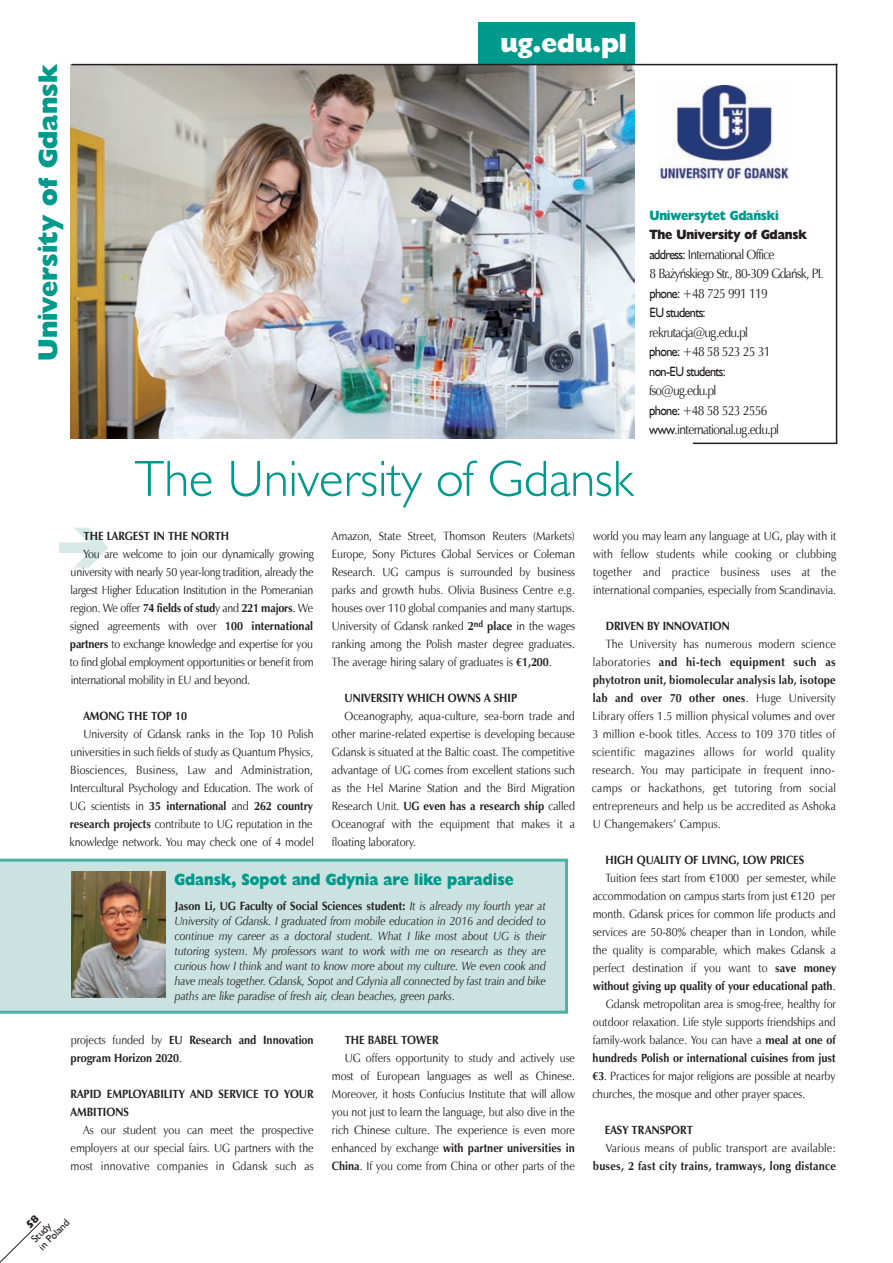
<style>
.page{position:relative;width:893px;height:1263px;background:#fff}
.page>*{position:absolute;margin:0;border:0;box-sizing:border-box;transform-origin:0 0}
.t1{font:51px "Humanst 521 Lt EU";color:#009a8c}
.t2{font:27px "Humanst 521 X Bd EU";color:#009a8c}
.t3{font:26.4px "Humanst 521 X Bd EU";color:#fff}
.t4{font:16.5px "Humanst 521 X Bd EU";color:#009a8c;scale:.9 1}
.t5{font:13.5px/19.5px "Zapf Humnst EU";letter-spacing:-.055em;color:#231f20;scale:.9 1}
.t6{font:13.5px "Humanst 521 EU";letter-spacing:-.05em;color:#231f20;scale:.9 1}
.t7{font:13.5px "Humanst 521 X Bd EU";letter-spacing:-.015em;color:#231f20;scale:.9 1}
.t8{font:13.5px "Humanst 521 X Bd EU";letter-spacing:-.02em;color:#009a8c;scale:.9 1}
.t9{font:12px/18px "Zapf Humnst EU";color:#231f20;text-align:justify;scale:.9 1}
.t10{font:italic 12px/15px "Zapf Humnst EU";color:#231f20;text-align:justify;scale:.9 1}
.t11{font:700 12px/18px "Zapf Humnst EU";color:#231f20;scale:.9 1}
.t12{font:10.5px/10.5px "Humanst 521 EU";color:#231f20}
.s1{font-family:"Humanst 521 EU"}
.s2{font-weight:700}
.s3{font-weight:700;font-style:normal}
.s4{font-weight:400}
</style>
<div class="page">
<div style="left:0;top:859px;width:568px;height:155px;background:#cae3e1"></div>
<img style="left:71px;top:872px;width:94px;height:125px">
<img style="left:71px;top:65px;width:564px;height:373px">
<div style="left:478px;top:23px;width:157px;height:41px;background:#009a8c"></div>
<img style="left:659px;top:86px;width:130px;height:93px">
<hr style="left:71px;top:64px;width:766px;height:1px;background:#231f20">
<hr style="left:836px;top:64px;width:1px;height:379px;background:#231f20">
<hr style="left:693px;top:443px;width:144px;height:1px;background:#231f20">
<svg style="left:0;top:1221px;width:42px;height:42px"></svg>
<h2 class="t2" style="left:31px;top:361px;width:298px;rotate:-90deg">University of Gdansk</h2>
<h3 class="t3" style="left:500px;top:27px;width:128px">ug.edu.pl</h3>
<h1 class="t1" style="left:135px;top:447px;width:501px">The University of Gdansk</h1>
<p class="t8" style="left:649px;top:207px;width:145px">Uniwersytet Gdański</p>
<p class="t7" style="left:649px;top:226px;width:176px">The University of Gdansk</p>
<p class="t5" style="left:649px;top:244px;width:195px"><span class="s1">address:</span> International Office<br>8 Bażyńskiego Str., 80-309 Gdańsk, PL <span class="s1">phone:</span> +48 725 991 119</p>
<p class="t6" style="left:649px;top:304px;width:64px">EU students:</p>
<p class="t5" style="left:649px;top:322px;width:136px">rekrutacja@ug.edu.pl <span class="s1">phone:</span> +48 58 523 25 31</p>
<p class="t6" style="left:649px;top:363px;width:87px">non-EU students:</p>
<p class="t5" style="left:649px;top:381px;width:146px">fso@ug.edu.pl<br><span class="s1">phone:</span> +48 58 523 2556 <span class="s1">www</span>.international.ug.edu.pl</p>
<p class="t11" style="left:83px;top:527px;width:163px">THE LARGEST IN THE NORTH</p>
<p class="t9" style="left:70px;top:545px;width:273px;text-indent:14px">You are welcome to join our dynamically growing university with nearly 50 year-long tradition, already the largest Higher Education Institution in the Pomeranian region. We offer <span class="s2">74 fields of stud</span>y and <span class="s2">221 majors</span>. We signed agreements with over <span class="s2">100 international partners</span> to exchange knowledge and expertise for you to find global employment opportunities or benefit from international mobility in EU and beyond.</p>
<p class="t11" style="left:83px;top:707px;width:117px">AMONG THE TOP 10</p>
<p class="t9" style="left:70px;top:725px;width:273px;text-indent:14px">University of Gdansk ranks in the Top 10 Polish universities in such fields of study as Quantum Physics, Biosciences, Business, Law and Administration, Intercultural Psychology and Education. The work of UG scientists in <span class="s2">35 international</span> and <span class="s2">262 country research projects</span> contribute to UG reputation in the knowledge network. You may check one of 4 model</p>
<p class="t9" style="left:332px;top:527px;width:272px">Amazon, State Street, Thomson Reuters (Markets)<br>Europe, Sony Pictures Global Services or Coleman Research. UG campus is surrounded by business parks and growth hubs. Olivia Business Centre e.g. houses over 110 global companies and many startups.<br>University of Gdansk ranked <span class="s2">2</span><sup>nd</sup> <span class="s2">place</span> in the wages ranking among the Polish master degree graduates.<br>The average hiring salary of graduates is <span class="s2">€1,200</span>.</p>
<p class="t11" style="left:345px;top:689px;width:193px">UNIVERSITY WHICH OWNS A SHIP</p>
<p class="t9" style="left:332px;top:707px;width:272px;text-indent:13px">Oceanography, aqua-culture, sea-born trade and other marine-related expertise is developing because Gdansk is situated at the Baltic coast. The competitive advantage of UG comes from excellent stations such as the Hel Marine Station and the Bird Migration Research Unit. <span class="s2">UG even has a research ship</span> called Oceanograf with the equipment that makes it a floating laboratory.</p>
<h3 class="t4" style="left:175px;top:869px;width:378px">Gdansk, Sopot and Gdynia are like paradise</h3>
<p class="t10" style="left:175px;top:898px;width:414px"><span class="s3">Jason Li, UG Faculty of Social Sciences student:</span> It is already my fourth year at University of Gdansk. I graduated from mobile education in 2016 and decided to continue my career as a doctoral student. What I like most about UG is their tutoring system. My professors want to work with me on research as they are curious how I think and want to know more about my culture. We even cook and have meals together. Gdansk, Sopot and Gdynia all connected by fast train and bike paths are like paradise of fresh air, clean beaches, green parks.</p>
<p class="t11" style="left:71px;top:1031px;width:272px"><span class="s4">projects funded by</span> EU Research and Innovation program Horizon 2020<span class="s4">.</span></p>
<p class="t11" style="left:71px;top:1085px;width:272px">RAPID EMPLOYABILITY AND SERVICE TO YOUR<br>AMBITIONS</p>
<p class="t9" style="left:71px;top:1121px;width:272px;text-indent:13px">As our student you can meet the prospective employers at our special fairs. UG partners with the most innovative companies in Gdansk such as</p>
<p class="t11" style="left:345px;top:1031px;width:106px">THE BABEL TOWER</p>
<p class="t9" style="left:332px;top:1049px;width:272px;text-indent:13px">UG offers opportunity to study and actively use most of European languages as well as Chinese.<br>Moreover, it hosts Confucius Institute that will allow you not just to learn the language, but also dive in the rich Chinese culture. The experience is even more enhanced by exchange <span class="s2">with partner universities in China</span>. If you come from China or other parts of the</p>
<p class="t9" style="left:593px;top:527px;width:272px">world you may learn any language at UG, play with it with fellow students while cooking or clubbing together and practice business uses at the international companies, especially from Scandinavia.</p>
<p class="t11" style="left:606px;top:617px;width:139px">DRIVEN BY INNOVATION</p>
<p class="t9" style="left:592px;top:635px;width:273px;text-indent:14px">The University has numerous modern science laboratories <span class="s2">and hi-tech equipment such as phytotron unit, biomolecular analysis lab, isotope lab and over 70 other ones</span>. Huge University Library offers 1.5 million physical volumes and over 3 million e-book titles. Access to 109 370 titles of scientific magazines allows for world quality research. You may participate in frequent inno&shy;camps or hackathons, get tutoring from social entrepreneurs and help us be accredited as Ashoka U Changemakers’ Campus.</p>
<p class="t11" style="left:605px;top:851px;width:222px">HIGH QUALITY OF LIVING, LOW PRICES</p>
<p class="t9" style="left:605px;top:869px;width:257px">Tuition fees start from €1000 per semester, while</p>
<p class="t9" style="left:593px;top:887px;width:272px">accommodation on campus starts from just €120 per</p>
<p class="t9" style="left:593px;top:905px;width:272px">month. Gdansk prices for common life products and</p>
<p class="t9" style="left:593px;top:923px;width:272px">services are 50-80% cheaper than in London, while</p>
<p class="t9" style="left:593px;top:941px;width:272px">the quality is comparable, which makes Gdansk a</p>
<p class="t9" style="left:593px;top:959px;width:272px">perfect destination if you want to <span class="s2">save money</span></p>
<p class="t11" style="left:593px;top:977px;width:271px">without giving up quality of your educational path<span class="s4">.</span></p>
<p class="t9" style="left:606px;top:995px;width:257px">Gdansk metropolitan area is smog-free, healthy for</p>
<p class="t9" style="left:593px;top:1013px;width:271px">outdoor relaxation. Life style supports friendships and</p>
<p class="t9" style="left:593px;top:1031px;width:271px">family-work balance. You can have a <span class="s2">meal at one of</span></p>
<p class="t11" style="left:593px;top:1049px;width:271px">hundreds Polish or international cuisines from just</p>
<p class="t9" style="left:592px;top:1067px;width:271px"><span class="s2">€3</span>. Practices for major religions are possible at nearby</p>
<p class="t9" style="left:592px;top:1085px;width:238px">churches, the mosque and other prayer spaces.</p>
<p class="t11" style="left:605px;top:1121px;width:99px">EASY TRANSPORT</p>
<p class="t9" style="left:606px;top:1139px;width:257px">Various means of public transport are available:</p>
<p class="t11" style="left:593px;top:1157px;width:271px">buses, 2 fast city trains, tramways, long distance</p>
<p class="t12" style="left:29px;top:1237px;width:40px;rotate:-45deg">Study<br>in Poland</p>
</div>
